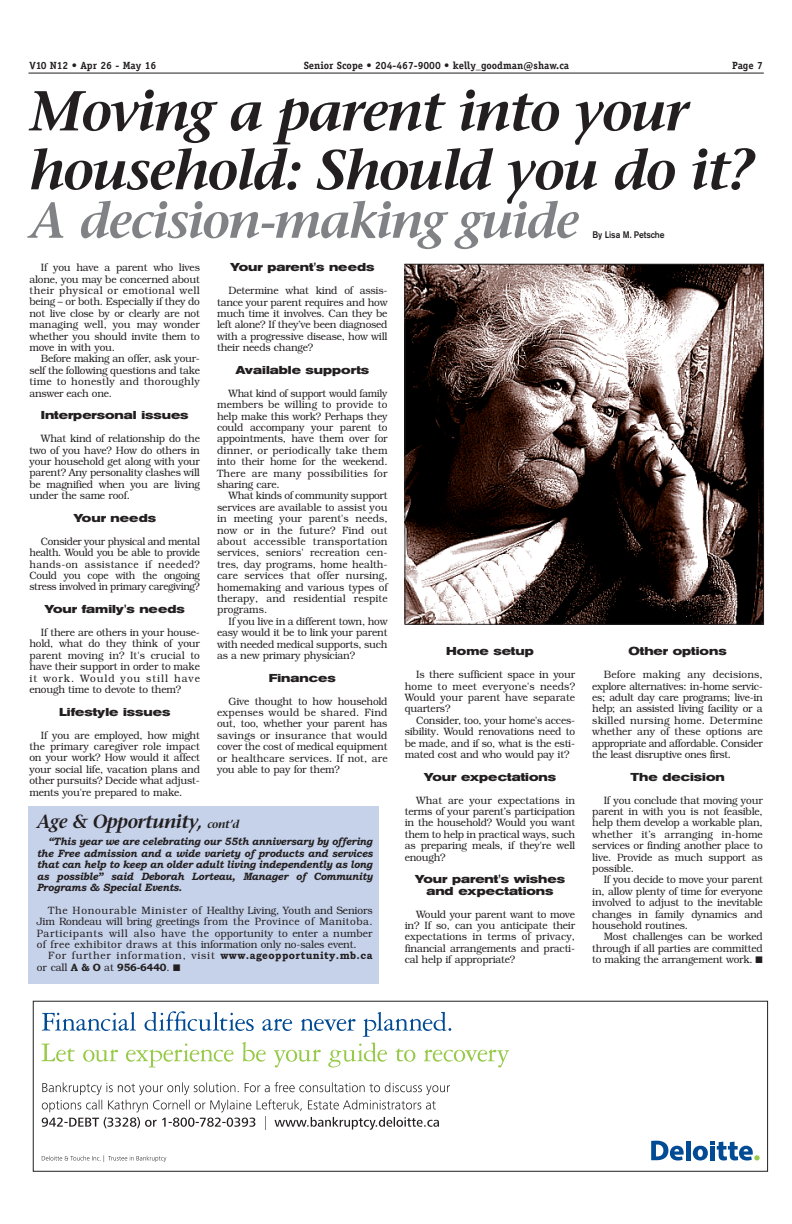
<style>
.page{position:relative;width:792px;height:1224px;background:#fff}
.page>*{position:absolute;margin:0;border:0;box-sizing:border-box;transform-origin:0 0}
.t1{font:italic 600 56px/58.9px "Stone Serif";letter-spacing:-.035em;color:#231f20}
.t2{font:italic 600 50.3px "Stone Serif";letter-spacing:-.035em;color:#808285}
.t3{font:italic 600 19px "Stone Serif";letter-spacing:-.03em;color:#231f20}
.t4{font:700 expanded 11.4px/11.4px "Akzidenz Grotesk BE";color:#231f20;text-align:center}
.t5{font:300 10.6px/11.4px "Bookman";letter-spacing:-.02em;color:#231f20;text-align:justify;scale:.95 1}
.t6{font:300 10.6px/11.4px "Bookman";letter-spacing:-.02em;color:#231f20;text-align:justify;scale:.93 1}
.t7{font:italic 700 10.6px/11.4px "Bookman Old Style";letter-spacing:-.02em;color:#231f20;text-align:justify;scale:.95 1}
.t8{font:300 10.6px "Bookman";letter-spacing:.075em;color:#231f20;scale:.95 1}
.t9{font:700 10.6px "Bookman Old Style";letter-spacing:-.015em;color:#231f20;scale:.95 1}
.t10{font:700 10.4px "Officina Serif";color:#231f20}
.t11{font:500 9.5px "Akzidenz Grotesk BE";letter-spacing:-.005em;color:#231f20;scale:.9 1}
.s1{font-size:11.4px}
.s2{font-family:"Bookman Old Style";font-weight:700}
.s3{font-family:"Bookman";font-weight:300}
</style>
<div class="page">
<hr style="left:28px;top:73px;width:736px;height:1px;background:#231f20">
<svg style="left:41px;top:1011px;width:719px;height:151px"></svg>
<div style="left:33px;top:1001px;width:735px;height:171px;border:1px solid #231f20"></div>
<img style="left:407px;top:266px;width:355px;height:357px">
<div style="left:405px;top:264px;width:359px;height:361px;border:1px solid #231f20"></div>
<div style="left:28px;top:807px;width:351px;height:177px;background:#c6d2ea"></div>
<p class="t10" style="left:29px;top:61px;width:128px">V10 N12 • Apr 26 - May 16</p>
<p class="t10" style="left:304px;top:61px;width:267px">Senior Scope • 204-467-9000 • kelly_goodman@shaw.ca</p>
<p class="t10" style="left:732px;top:61px;width:32px">Page 7</p>
<h1 class="t1" style="left:29px;top:87px;width:726px">Moving a parent into your household: Should you do it?</h1>
<h2 class="t2" style="left:29px;top:201px;width:552px">A decision-making guide</h2>
<p class="t11" style="left:592px;top:231px;width:82px">By Lisa M. Petsche</p>
<p class="t5" style="left:29px;top:263px;width:181px;text-indent:11px">If you have a parent who lives alone, you may be concerned about their physical or emotional well being – or both. Especially if they do not live close by or clearly are not managing well, you may wonder whether you should invite them to move in with you.</p>
<p class="t5" style="left:29px;top:354px;width:181px;text-indent:11px">Before making an offer, ask your&shy;self the following questions and take time to honestly and thoroughly answer each one.</p>
<p class="t4" style="left:41px;top:411px;width:149px">Interpersonal issues</p>
<p class="t5" style="left:29px;top:434px;width:181px;text-indent:11px">What kind of relationship do the two of you have? How do others in your household get along with your parent? Any personality clashes will be magnified when you are living under the same roof.</p>
<p class="t4" style="left:73px;top:513px;width:84px">Your needs</p>
<p class="t6" style="left:29px;top:536px;width:185px;text-indent:11px">Consider your physical and mental health. Would you be able to provide hands-on assistance if needed?<br>Could you cope with the ongoing stress involved in primary caregiving?</p>
<p class="t4" style="left:45px;top:605px;width:142px">Your family's needs</p>
<p class="t5" style="left:29px;top:628px;width:181px;text-indent:11px">If there are others in your house&shy;hold, what do they think of your parent moving in? It's crucial to have their support in order to make it work. Would you still have enough time to devote to them?</p>
<p class="t4" style="left:59px;top:707px;width:113px">Lifestyle issues</p>
<p class="t5" style="left:29px;top:730px;width:181px;text-indent:11px">If you are employed, how might the primary caregiver role impact on your work? How would it affect your social life, vacation plans and other pursuits? Decide what adjust&shy;ments you're prepared to make.</p>
<p class="t4" style="left:230px;top:263px;width:146px">Your parent's needs</p>
<p class="t5" style="left:217px;top:286px;width:181px;text-indent:11px">Determine what kind of assis&shy;tance your parent requires and how much time it involves. Can they be left alone? If they’ve been diagnosed with a progressive disease, how will their needs change?</p>
<p class="t4" style="left:235px;top:365px;width:135px">Available supports</p>
<p class="t6" style="left:217px;top:388px;width:185px;text-indent:11px">What kind of support would family members be willing to provide to help make this work? Perhaps they could accompany your parent to appointments, have them over for dinner, or periodically take them into their home for the weekend.<br>There are many possibilities for sharing care.</p>
<p class="t5" style="left:217px;top:491px;width:181px;text-indent:11px">What kinds of community support services are available to assist you in meeting your parent's needs, now or in the future? Find out about accessible transportation services, seniors' recreation cen&shy;tres, day programs, home health&shy;care services that offer nursing, homemaking and various types of therapy, and residential respite programs.</p>
<p class="t5" style="left:217px;top:616px;width:181px;text-indent:11px">If you live in a different town, how easy would it be to link your parent with needed medical supports, such as a new primary physician?</p>
<p class="t4" style="left:269px;top:673px;width:68px">Finances</p>
<p class="t5" style="left:217px;top:696px;width:181px;text-indent:11px">Give thought to how household expenses would be shared. Find out, too, whether your parent has savings or insurance that would cover the cost of medical equipment or healthcare services. If not, are you able to pay for them?</p>
<h3 class="t3" style="left:37px;top:814px;width:204px">Age &amp; Opportunity, <span class="s1">cont’d</span></h3>
<p class="t7" style="left:37px;top:837px;width:355px;text-indent:11px">“This year we are celebrating our 55th anniversary by offering the Free admission and a wide variety of products and services that can help to keep an older adult living independently as long as possible” said Deborah Lorteau, Manager of Community Programs &amp; Special Events.</p>
<p class="t5" style="left:37px;top:905px;width:355px;text-indent:11px">The Honourable Minister of Healthy Living, Youth and Seniors Jim Rondeau will bring greetings from the Province of Manitoba.<br>Participants will also have the opportunity to enter a number of free exhibitor draws at this information only no-sales event.</p>
<p class="t8" style="left:48px;top:952px;width:343px">For further information, visit <span class="s2">www.ageopportunity.mb.ca</span></p>
<p class="t9" style="left:37px;top:963px;width:153px"><span class="s3">or call</span> A &amp; O <span class="s3">at</span> 956-6440<span class="s3">.</span> ■</p>
<p class="t4" style="left:446px;top:647px;width:89px">Home setup</p>
<p class="t5" style="left:405px;top:670px;width:181px;text-indent:11px">Is there sufficient space in your home to meet everyone's needs?<br>Would your parent have separate quarters?</p>
<p class="t5" style="left:405px;top:715px;width:181px;text-indent:11px">Consider, too, your home's acces&shy;sibility. Would renovations need to be made, and if so, what is the esti&shy;mated cost and who would pay it?</p>
<p class="t4" style="left:424px;top:772px;width:134px">Your expectations</p>
<p class="t5" style="left:405px;top:795px;width:181px;text-indent:11px">What are your expectations in terms of your parent’s participation in the household? Would you want them to help in practical ways, such as preparing meals, if they're well enough?</p>
<p class="t4" style="left:415px;top:875px;width:152px">Your parent's wishes and expectations</p>
<p class="t5" style="left:405px;top:909px;width:181px;text-indent:11px">Would your parent want to move in? If so, can you anticipate their expectations in terms of privacy, financial arrangements and practi&shy;cal help if appropriate?</p>
<p class="t4" style="left:628px;top:647px;width:100px">Other options</p>
<p class="t5" style="left:592px;top:670px;width:181px;text-indent:11px">Before making any decisions, explore alternatives: in-home servic&shy;es; adult day care programs; live-in help; an assisted living facility or a skilled nursing home. Determine whether any of these options are appropriate and affordable. Consider the least disruptive ones first.</p>
<p class="t4" style="left:630px;top:772px;width:96px">The decision</p>
<p class="t5" style="left:592px;top:795px;width:181px;text-indent:11px">If you conclude that moving your parent in with you is not feasible, help them develop a workable plan, whether it’s arranging in-home services or finding another place to live. Provide as much support as possible.</p>
<p class="t5" style="left:592px;top:875px;width:181px;text-indent:11px">If you decide to move your parent in, allow plenty of time for everyone involved to adjust to the inevitable changes in family dynamics and household routines.</p>
<p class="t5" style="left:592px;top:932px;width:181px;text-indent:11px">Most challenges can be worked through if all parties are committed to making the arrangement work. ■</p>
</div>
